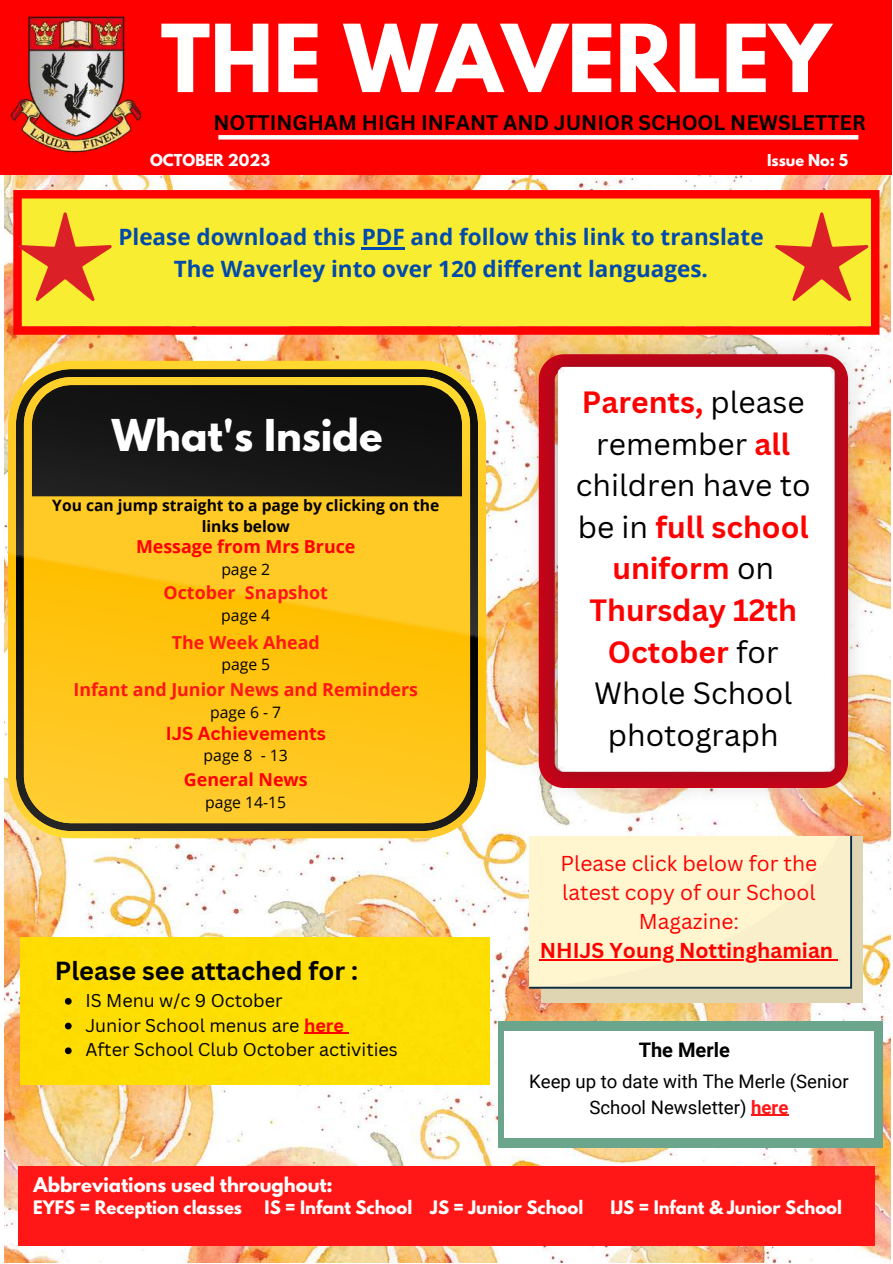
<style>
.page{position:relative;width:893px;height:1264px;background:#fff}
.page>*{position:absolute;margin:0;border:0;box-sizing:border-box;transform-origin:0 0}
.t1{font:700 82.95px "League Spartan";color:#fff}
.t2{font:700 38.85px "League Spartan";color:#fff}
.t3{font:30px/41.5px "Canva Sans";color:#000;text-align:center}
.t4{font:700 25.5px "Canva Sans";color:#000}
.t5{font:700 22.5px/31.5px "Open Sans";color:#004aad;text-align:center}
.t6{font:21px/29.2px "Canva Sans";color:#f00;text-align:center}
.t7{font:700 21px "Canva Sans";color:#f00}
.t8{font:700 20.55px "Canva Sans";color:#000}
.t9{font:700 19.95px "Roboto";color:#000}
.t10{font:18.6px/25.8px "Roboto";color:#000;text-align:center}
.t11{font:700 18.3px "Canva Sans";color:#fe0000}
.t12{font:18px/24.8px "Canva Sans";color:#000}
.t13{font:700 18px "League Spartan";color:#fff}
.t14{font:700 17.85px "Open Sans";color:#ff1616}
.t15{font:700 17.85px "Open Sans";color:#fe0000}
.t16{font:700 16.5px "League Spartan";color:#fff}
.t17{font:15.75px "Open Sans";color:#000}
.t18{font:700 15.6px/21.3px "Open Sans";color:#000;text-align:center}
.t19{font:700 14.55px "League Spartan";color:#fff}
.s1{font-weight:700;color:#fe0000}
.s2{font-weight:700;color:#ff1616}
</style>
<div class="page">
<img style="left:4px;top:174px;width:886px;height:1088px">
<div style="left:0;top:0;width:891px;height:174px;background:#fe0000"></div>
<div style="left:18px;top:1166px;width:856px;height:79px;background:#ff1616"></div>
<img style="left:0;top:0;width:152px;height:169px">
<div style="left:218px;top:135px;width:640px;height:5px;background:#fff"></div>
<svg style="left:13px;top:190px;width:866px;height:145px;background:#f9ca2b"></svg>
<svg style="left:19px;top:212px;width:93px;height:89px;background:#efa12d"></svg>
<hr style="left:361px;top:248px;width:44px;height:2px;background:#004aad">
<svg style="left:775px;top:212px;width:93px;height:89px;background:#efa82e"></svg>
<div style="left:21px;top:937px;width:468px;height:147px;background:#fdde02"></div>
<div style="left:541px;top:836px;width:321px;height:166px;background:#e0d5b2"></div>
<div style="left:529px;top:836px;width:323px;height:152px;background:#fff6cf"></div>
<div style="left:498px;top:1021px;width:384px;height:126px;background:#6ba58b"></div>
<div style="left:504px;top:1031px;width:369px;height:106px;background:#fff"></div>
<svg style="left:8px;top:360px;width:478px;height:478px;background:#fdd040"></svg>
<svg style="left:16px;top:369px;width:462px;height:462px;background:#bc941b"></svg>
<img style="left:524px;top:333px;width:343px;height:471px">
<svg style="left:65px;top:997px;width:7px;height:7px"></svg>
<svg style="left:65px;top:1022px;width:7px;height:7px"></svg>
<hr style="left:304px;top:1032px;width:40px;height:1px;background:#fe0000">
<svg style="left:65px;top:1047px;width:7px;height:7px"></svg>
<hr style="left:539px;top:959px;width:294px;height:1px;background:#f00">
<hr style="left:751px;top:1114px;width:37px;height:1px;background:#ff1616">
<h1 class="t1" style="left:161px;top:17px;width:671px">THE WAVERLEY</h1>
<p class="t8" style="left:213px;top:108px;width:654px">NOTTINGHAM HIGH INFANT AND JUNIOR SCHOOL NEWSLETTER</p>
<p class="t19" style="left:150px;top:153px;width:122px">OCTOBER 2023</p>
<p class="t19" style="left:767px;top:153px;width:82px">Issue No: 5</p>
<p class="t5" style="left:118px;top:221px;width:646px">Please download this PDF and follow this link to translate<br>The Waverley into over 120 different languages.</p>
<p class="t2" style="left:112px;top:416px;width:272px">What's Inside</p>
<p class="t18" style="left:52px;top:494px;width:388px">You can jump straight to a page by clicking on the links below</p>
<p class="t15" style="left:136px;top:534px;width:221px">Message from Mrs Bruce</p>
<p class="t17" style="left:221px;top:558px;width:50px">page 2</p>
<p class="t14" style="left:163px;top:580px;width:166px">October Snapshot</p>
<p class="t17" style="left:221px;top:604px;width:50px">page 4</p>
<p class="t14" style="left:172px;top:630px;width:149px">The Week Ahead</p>
<p class="t17" style="left:221px;top:653px;width:50px">page 5</p>
<p class="t14" style="left:73px;top:677px;width:346px">Infant and Junior News and Reminders</p>
<p class="t17" style="left:210px;top:700px;width:73px">page 6 - 7</p>
<p class="t11" style="left:166px;top:720px;width:162px">IJS Achievements</p>
<p class="t17" style="left:204px;top:744px;width:86px">page 8 - 13</p>
<p class="t15" style="left:184px;top:767px;width:125px">General News</p>
<p class="t17" style="left:205px;top:790px;width:82px">page 14-15</p>
<p class="t4" style="left:55px;top:952px;width:305px">Please see attached for :</p>
<p class="t12" style="left:85px;top:987px;width:314px">IS Menu w/c 9 October<br>Junior School menus are <span class="s1">here<br></span>After School Club October activities</p>
<p class="t3" style="left:576px;top:380px;width:236px"><span class="s1">Parents,</span> please remember <span class="s1">all </span>children have to be in <span class="s1">full school uniform</span> on<br><span class="s1">Thursday 12th<br>October</span> for<br>Whole School photograph</p>
<p class="t6" style="left:560px;top:848px;width:258px">Please click below for the latest copy of our School<br>Magazine:</p>
<p class="t7" style="left:539px;top:936px;width:295px">NHIJS Young Nottinghamian</p>
<p class="t9" style="left:638px;top:1038px;width:93px">The Merle</p>
<p class="t10" style="left:529px;top:1068px;width:321px">Keep up to date with The Merle (Senior<br>School Newsletter) <span class="s2">here</span></p>
<p class="t13" style="left:34px;top:1175px;width:301px">Abbreviations used throughout:</p>
<p class="t16" style="left:33px;top:1199px;width:210px">EYFS = Reception classes</p>
<p class="t16" style="left:264px;top:1199px;width:320px">IS = Infant School JS = Junior School</p>
<p class="t16" style="left:610px;top:1199px;width:233px">IJS = Infant &amp; Junior School</p>
</div>
